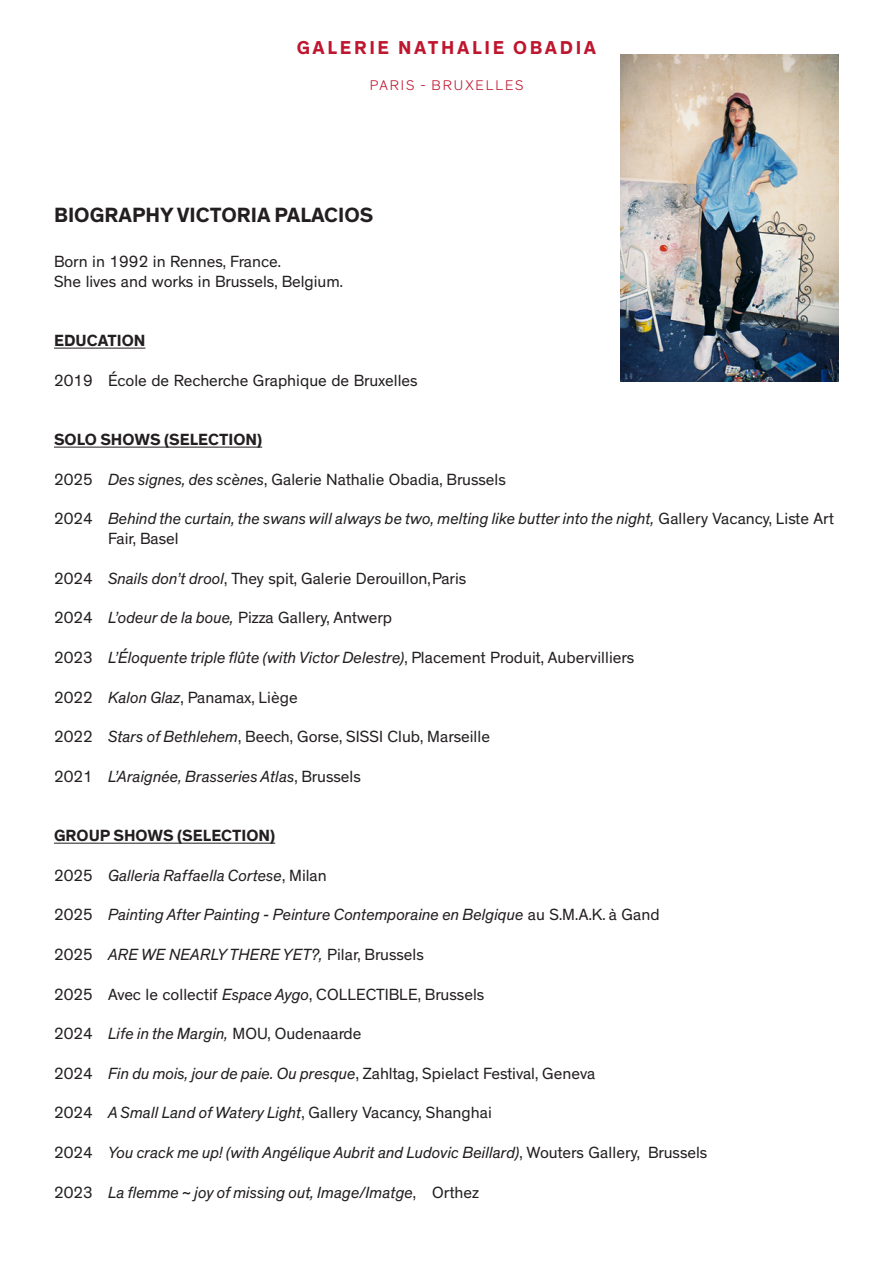
<style>
.page{position:relative;width:893px;height:1263px;background:#fff}
.page>*{position:absolute;margin:0;border:0;box-sizing:border-box;transform-origin:0 0}
.t1{font:700 21px "Theinhardt";color:#231f20}
.t2{font:700 19.05px "Theinhardt";letter-spacing:.14em;color:#bf162f}
.t3{font:16.5px "Theinhardt";color:#231f20}
.t4{font:italic 16.5px/19.8px "Theinhardt";color:#231f20}
.t5{font:700 16.5px "Theinhardt";color:#231f20}
.t6{font:300 14.25px "Theinhardt";letter-spacing:.14em;color:#bf162f}
.s1{font-style:italic}
.s2{font-style:normal}
</style>
<div class="page">
<hr style="left:54px;top:348px;width:91px;height:1px;background:#231f20">
<hr style="left:54px;top:447px;width:208px;height:1px;background:#231f20">
<hr style="left:54px;top:843px;width:221px;height:1px;background:#231f20">
<img style="left:620px;top:54px;width:219px;height:327px">
<p class="t2" style="left:297px;top:36px;width:301px">GALERIE NATHALIE OBADIA</p>
<p class="t6" style="left:370px;top:77px;width:155px">PARIS - BRUXELLES</p>
<p class="t1" style="left:54px;top:202px;width:321px">BIOGRAPHY VICTORIA PALACIOS</p>
<p class="t3" style="left:54px;top:252px;width:229px">Born in 1992 in Rennes, France.</p>
<p class="t3" style="left:54px;top:272px;width:291px">She lives and works in Brussels, Belgium.</p>
<p class="t5" style="left:54px;top:330px;width:93px">EDUCATION</p>
<p class="t3" style="left:54px;top:371px;width:365px">2019 École de Recherche Graphique de Bruxelles</p>
<p class="t5" style="left:54px;top:429px;width:210px">SOLO SHOWS (SELECTION)</p>
<p class="t3" style="left:54px;top:470px;width:453px">2025 <span class="s1">Des signes, des scènes</span>, Galerie Nathalie Obadia, Brussels</p>
<p class="t4" style="left:108px;top:509px;width:727px;text-indent:-54px"><span class="s2">2024</span> Behind the curtain, the swans will always be two, melting like butter into the night, <span class="s2">Gallery Vacancy, Liste Art<br>Fair, Basel</span></p>
<p class="t3" style="left:54px;top:569px;width:414px">2024 <span class="s1">Snails don’t drool</span>, They spit, Galerie Derouillon,Paris</p>
<p class="t3" style="left:54px;top:608px;width:339px">2024 <span class="s1">L’odeur de la boue,</span> Pizza Gallery, Antwerp</p>
<p class="t4" style="left:54px;top:648px;width:582px"><span class="s2">2023</span> L’Éloquente triple flûte (with Victor Delestre)<span class="s2">, Placement Produit, Aubervilliers</span></p>
<p class="t3" style="left:54px;top:687px;width:245px">2022 <span class="s1">Kalon Glaz</span>, Panamax, Liège</p>
<p class="t3" style="left:54px;top:727px;width:437px">2022 <span class="s1">Stars of Bethlehem</span>, Beech, Gorse, SISSI Club, Marseille</p>
<p class="t4" style="left:54px;top:767px;width:308px"><span class="s2">2021</span> L’Araignée, Brasseries Atlas<span class="s2">, Brussels</span></p>
<p class="t5" style="left:54px;top:825px;width:223px">GROUP SHOWS (SELECTION)</p>
<p class="t4" style="left:54px;top:866px;width:274px"><span class="s2">2025</span> Galleria Raffaella Cortese<span class="s2">, Milan</span></p>
<p class="t4" style="left:54px;top:905px;width:607px"><span class="s2">2025</span> Painting After Painting - Peinture Contemporaine en Belgique <span class="s2">au S.M.A.K. à Gand</span></p>
<p class="t4" style="left:54px;top:945px;width:371px"><span class="s2">2025</span> ARE WE NEARLY THERE YET?, <span class="s2">Pilar, Brussels</span></p>
<p class="t3" style="left:54px;top:984px;width:432px">2025 Avec le collectif <span class="s1">Espace Aygo</span>, COLLECTIBLE, Brussels</p>
<p class="t3" style="left:54px;top:1024px;width:309px">2024 <span class="s1">Life in the Margin,</span> MOU, Oudenaarde</p>
<p class="t3" style="left:54px;top:1064px;width:543px">2024 <span class="s1">Fin du mois, jour de paie. Ou presque</span>, Zahltag, Spielact Festival, Geneva</p>
<p class="t3" style="left:54px;top:1103px;width:439px">2024 <span class="s1">A Small Land of Watery Light</span>, Gallery Vacancy, Shanghai</p>
<p class="t4" style="left:54px;top:1143px;width:655px"><span class="s2">2024</span> You crack me up! (with Angélique Aubrit and Ludovic Beillard)<span class="s2">, Wouters Gallery, Brussels</span></p>
<p class="t4" style="left:54px;top:1182px;width:426px"><span class="s2">2023</span> La flemme ~ joy of missing out, Image/Imatge<span class="s2">, Orthez</span></p>
</div>
